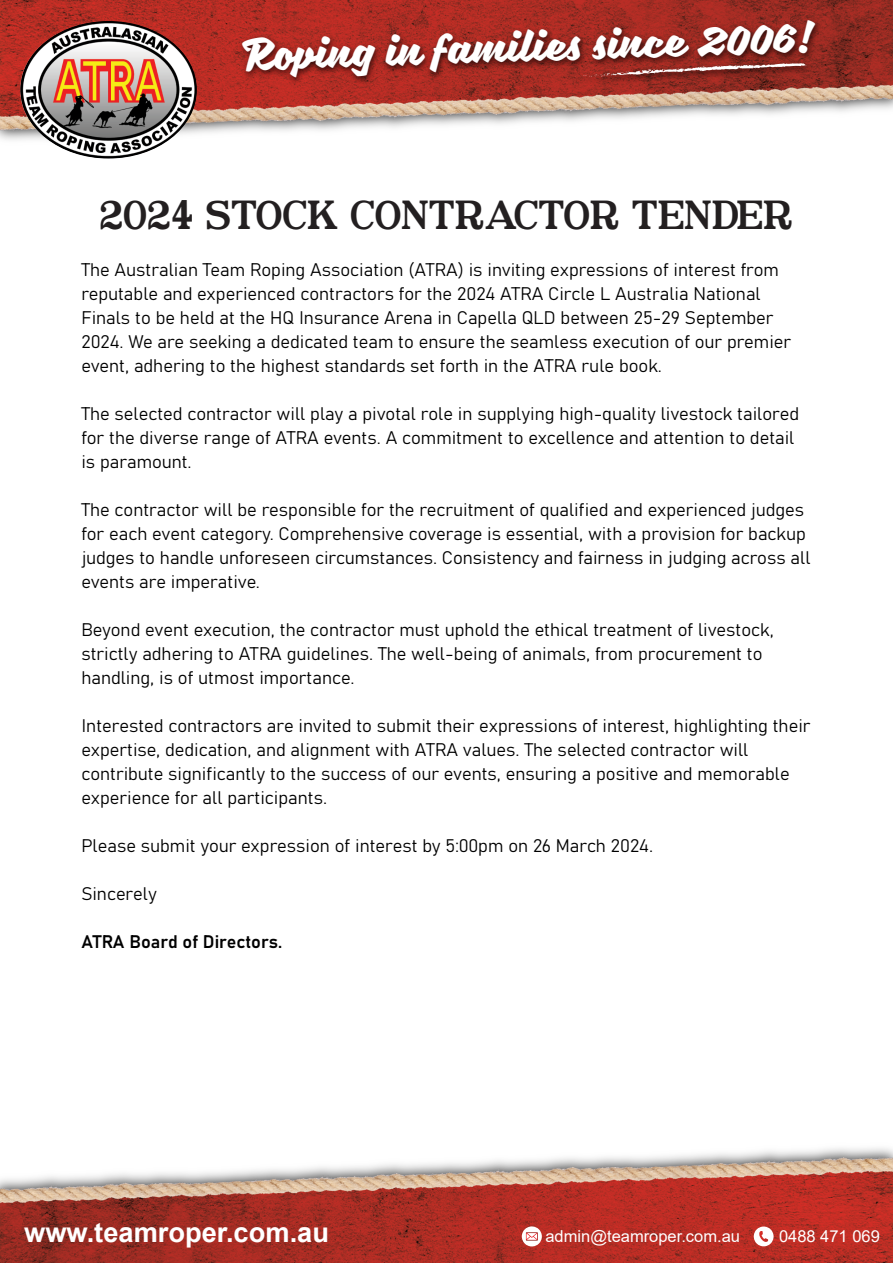
<style>
.page{position:relative;width:893px;height:1263px;background:#fff}
.page>*{position:absolute;margin:0;border:0;box-sizing:border-box;transform-origin:0 0}
.t1{font:39.6px "Postamt";color:#231f20}
.t2{font:35.4px "Sweet Sorrow";color:#fff}
.t3{font:700 27.3px "Arial";color:#fff}
.t4{font:18px/24px "Bahnschrift";color:#000}
.t5{font:16.5px "Arial";color:#fff}
</style>
<div class="page">
<img style="left:0;top:0;width:893px;height:140px">
<img style="left:20px;top:21px;width:177px;height:138px">
<img style="left:235px;top:12px;width:592px;height:80px">
<img style="left:568px;top:57px;width:249px;height:32px">
<svg style="left:575px;top:63px;width:232px;height:15px;background:#98433c"></svg>
<img style="left:0;top:1148px;width:893px;height:115px">
<svg style="left:522px;top:1226px;width:20px;height:20px"></svg>
<svg style="left:754px;top:1226px;width:20px;height:20px"></svg>
<h2 class="t2" style="left:242px;top:28px;width:571px;rotate:-2deg">Roping in families since 2006!</h2>
<h1 class="t1" style="left:100px;top:190px;width:694px">2024 STOCK CONTRACTOR TENDER</h1>
<p class="t4" style="left:81px;top:256px;width:711px">The Australian Team Roping Association (ATRA) is inviting expressions of interest from reputable and experienced contractors for the 2024 ATRA Circle L Australia National Finals to be held at the HQ Insurance Arena in Capella QLD between 25-29 September 2024. We are seeking a dedicated team to ensure the seamless execution of our premier event, adhering to the highest standards set forth in the ATRA rule book.</p>
<p class="t4" style="left:81px;top:400px;width:719px">The selected contractor will play a pivotal role in supplying high-quality livestock tailored for the diverse range of ATRA events. A commitment to excellence and attention to detail is paramount.</p>
<p class="t4" style="left:81px;top:496px;width:731px">The contractor will be responsible for the recruitment of qualified and experienced judges for each event category. Comprehensive coverage is essential, with a provision for backup judges to handle unforeseen circumstances. Consistency and fairness in judging across all events are imperative.</p>
<p class="t4" style="left:81px;top:616px;width:694px">Beyond event execution, the contractor must uphold the ethical treatment of livestock, strictly adhering to ATRA guidelines. The well-being of animals, from procurement to handling, is of utmost importance.</p>
<p class="t4" style="left:81px;top:712px;width:731px">Interested contractors are invited to submit their expressions of interest, highlighting their expertise, dedication, and alignment with ATRA values. The selected contractor will contribute significantly to the success of our events, ensuring a positive and memorable experience for all participants.</p>
<p class="t4" style="left:81px;top:832px;width:573px">Please submit your expression of interest by 5:00pm on 26 March 2024.</p>
<p class="t4" style="left:81px;top:880px;width:77px">Sincerely</p>
<p class="t4" style="left:81px;top:928px;width:202px">ATRA Board of Directors.</p>
<h3 class="t3" style="left:24px;top:1213px;width:306px">www.teamroper.com.au</h3>
<p class="t5" style="left:545px;top:1225px;width:196px">admin@teamroper.com.au</p>
<p class="t5" style="left:779px;top:1225px;width:102px">0488 471 069</p>
</div>
